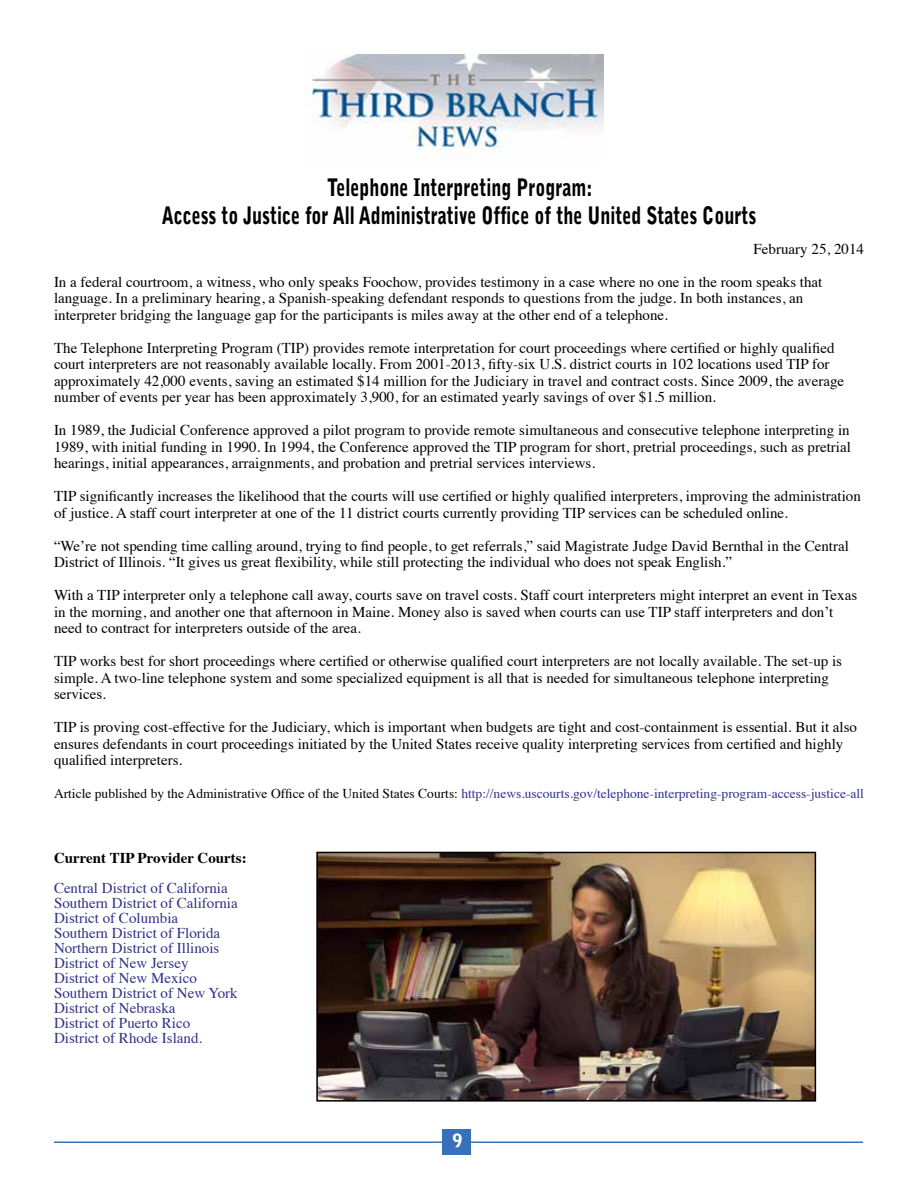
<style>
.page{position:relative;width:918px;height:1188px;background:#fff}
.page>*{position:absolute;margin:0;border:0;box-sizing:border-box;transform-origin:0 0}
.t1{font:900 24px/28.5px "Bell Gothic Std";color:#000;text-align:center;scale:.75 1}
.t2{font:900 18px "Bell Gothic Std";color:#fff}
.t3{font:15px/16.5px "Times";color:#000}
.t4{font:15px/15px "Times";color:#303188}
.t5{font:700 15px "Times";color:#000}
.t6{font:13.5px "Times";color:#303188}
.s1{color:#000}
</style>
<div class="page">
<hr style="left:54px;top:1142px;width:809px;height:1px;background:#3870bb">
<div style="left:442px;top:1130px;width:29px;height:25px;background:#3870bb"></div>
<img style="left:304px;top:54px;width:299px;height:103px">
<img style="left:319px;top:855px;width:494px;height:244px">
<div style="left:316px;top:852px;width:500px;height:250px;border:2px solid #000"></div>
<h1 class="t1" style="left:162px;top:173px;width:794px">Telephone Interpreting Program:<br>Access to Justice for All Administrative Office of the United States Courts</h1>
<p class="t3" style="left:754px;top:239px;width:112px">February 25, 2014</p>
<p class="t3" style="left:54px;top:272px;width:770px">In a federal courtroom, a witness, who only speaks Foochow, provides testimony in a case where no one in the room speaks that language. In a preliminary hearing, a Spanish-speaking defendant responds to questions from the judge. In both instances, an interpreter bridging the language gap for the participants is miles away at the other end of a telephone.</p>
<p class="t3" style="left:54px;top:338px;width:792px">The Telephone Interpreting Program (TIP) provides remote interpretation for court proceedings where certified or highly qualified court interpreters are not reasonably available locally. From 2001-2013, fifty-six U.S. district courts in 102 locations used TIP for approximately 42,000 events, saving an estimated $14 million for the Judiciary in travel and contract costs. Since 2009, the average number of events per year has been approximately 3,900, for an estimated yearly savings of over $1.5 million.</p>
<p class="t3" style="left:54px;top:421px;width:798px;text-align:justify">In 1989, the Judicial Conference approved a pilot program to provide remote simultaneous and consecutive telephone interpreting in 1989, with initial funding in 1990. In 1994, the Conference approved the TIP program for short, pretrial proceedings, such as pretrial hearings, initial appearances, arraignments, and probation and pretrial services interviews.</p>
<p class="t3" style="left:54px;top:487px;width:808px">TIP significantly increases the likelihood that the courts will use certified or highly qualified interpreters, improving the administration of justice. A staff court interpreter at one of the 11 district courts currently providing TIP services can be scheduled online.</p>
<p class="t3" style="left:54px;top:536px;width:796px">“We’re not spending time calling around, trying to find people, to get referrals,” said Magistrate Judge David Bernthal in the Central<br>District of Illinois. “It gives us great flexibility, while still protecting the individual who does not speak English.”</p>
<p class="t3" style="left:54px;top:586px;width:805px">With a TIP interpreter only a telephone call away, courts save on travel costs. Staff court interpreters might interpret an event in Texas in the morning, and another one that afternoon in Maine. Money also is saved when courts can use TIP staff interpreters and don’t need to contract for interpreters outside of the area.</p>
<p class="t3" style="left:54px;top:652px;width:790px">TIP works best for short proceedings where certified or otherwise qualified court interpreters are not locally available. The set-up is simple. A two-line telephone system and some specialized equipment is all that is needed for simultaneous telephone interpreting services.</p>
<p class="t3" style="left:54px;top:718px;width:805px">TIP is proving cost-effective for the Judiciary, which is important when budgets are tight and cost-containment is essential. But it also ensures defendants in court proceedings initiated by the United States receive quality interpreting services from certified and highly qualified interpreters.</p>
<p class="t6" style="left:54px;top:781px;width:812px"><span class="s1">Article published by the Administrative Office of the United States Courts:</span> http://news.uscourts.gov/telephone-interpreting-program-access-justice-all</p>
<p class="t5" style="left:54px;top:844px;width:194px">Current TIP Provider Courts:</p>
<p class="t4" style="left:54px;top:879px;width:185px">Central District of California<br>Southern District of California<br>District of Columbia<br>Southern District of Florida<br>Northern District of Illinois<br>District of New Jersey<br>District of New Mexico<br>Southern District of New York<br>District of Nebraska<br>District of Puerto Rico<br>District of Rhode Island.</p>
<p class="t2" style="left:453px;top:1131px;width:12px">9</p>
</div>
